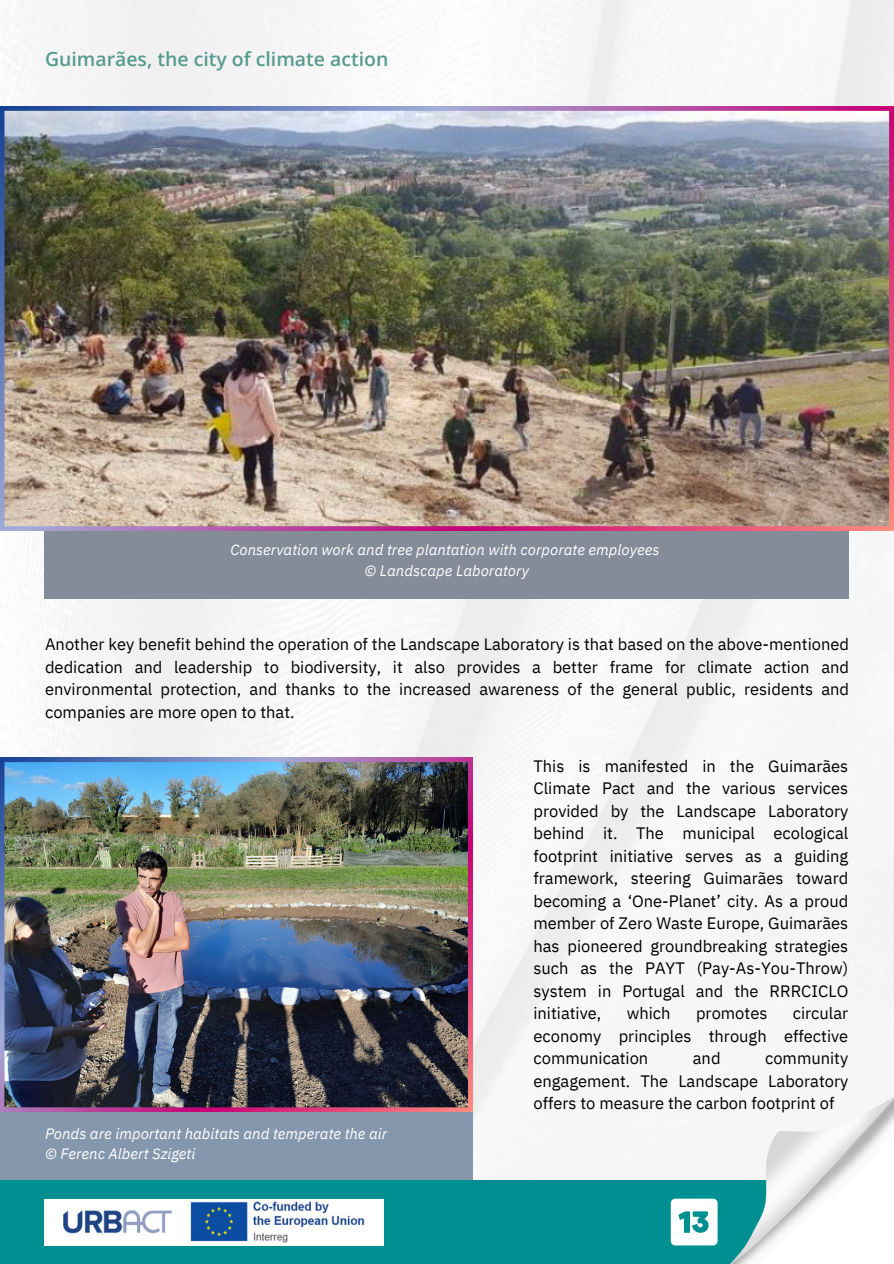
<style>
.page{position:relative;width:894px;height:1264px;background:#fff}
.page>*{position:absolute;margin:0;border:0;box-sizing:border-box;transform-origin:0 0}
.t1{font:600 19.5px "Open Sans";color:#579b8e}
.t2{font:16.5px/22.5px "IBM Plex Sans";color:#000;text-align:justify}
.t3{font:italic 15px "IBM Plex Sans";color:#fff}
</style>
<div class="page">
<img style="left:0;top:0;width:893px;height:1180px">
<div style="left:0;top:1094px;width:472px;height:125px;background:#8497ad"></div>
<div style="left:0;top:1180px;width:893px;height:83px;background:#008f91"></div>
<div style="left:44px;top:1198px;width:339px;height:47px;background:#fff"></div>
<img style="left:63px;top:1201px;width:302px;height:42px">
<img style="left:726px;top:1094px;width:167px;height:169px">
<div style="left:44px;top:473px;width:804px;height:125px;background:#848c9a"></div>
<img style="left:0;top:106px;width:893px;height:424px">
<img style="left:0;top:757px;width:472px;height:354px">
<svg style="left:670px;top:1198px;width:47px;height:47px"></svg>
<p class="t1" style="left:45px;top:45px;width:345px">Guimarães, the city of climate action</p>
<p class="t3" style="left:230px;top:540px;width:430px">Conservation work and tree plantation with corporate employees</p>
<p class="t3" style="left:364px;top:560px;width:166px">© Landscape Laboratory</p>
<p class="t2" style="left:45px;top:632px;width:805px">Another key benefit behind the operation of the Landscape Laboratory is that based on the above-mentioned dedication and leadership to biodiversity, it also provides a better frame for climate action and environmental protection, and thanks to the increased awareness of the general public, residents and companies are more open to that.</p>
<p class="t2" style="left:533px;top:754px;width:316px">This is manifested in the Guimarães Climate Pact and the various services provided by the Landscape Laboratory behind it. The municipal ecological footprint initiative serves as a guiding framework, steering Guimarães toward becoming a ‘One-Planet’ city. As a proud member of Zero Waste Europe, Guimarães has pioneered groundbreaking strategies such as the PAYT (Pay-As-You-Throw) system in Portugal and the RRRCICLO initiative,</p>
<p class="t2" style="left:533px;top:1001px;width:316px;text-indent:259px">circular economy principles through effective communication</p>
<p class="t2" style="left:626px;top:1001px;width:45px">which</p>
<p class="t2" style="left:695px;top:1001px;width:73px">promotes</p>
<p class="t2" style="left:533px;top:1046px;width:316px;text-indent:231px">community engagement. The Landscape Laboratory offers to measure the carbon footprint of</p>
<p class="t2" style="left:692px;top:1046px;width:29px">and</p>
<p class="t3" style="left:45px;top:1123px;width:344px">Ponds are important habitats and temperate the air</p>
<p class="t3" style="left:45px;top:1143px;width:152px">© Ferenc Albert Szigeti</p>
</div>
